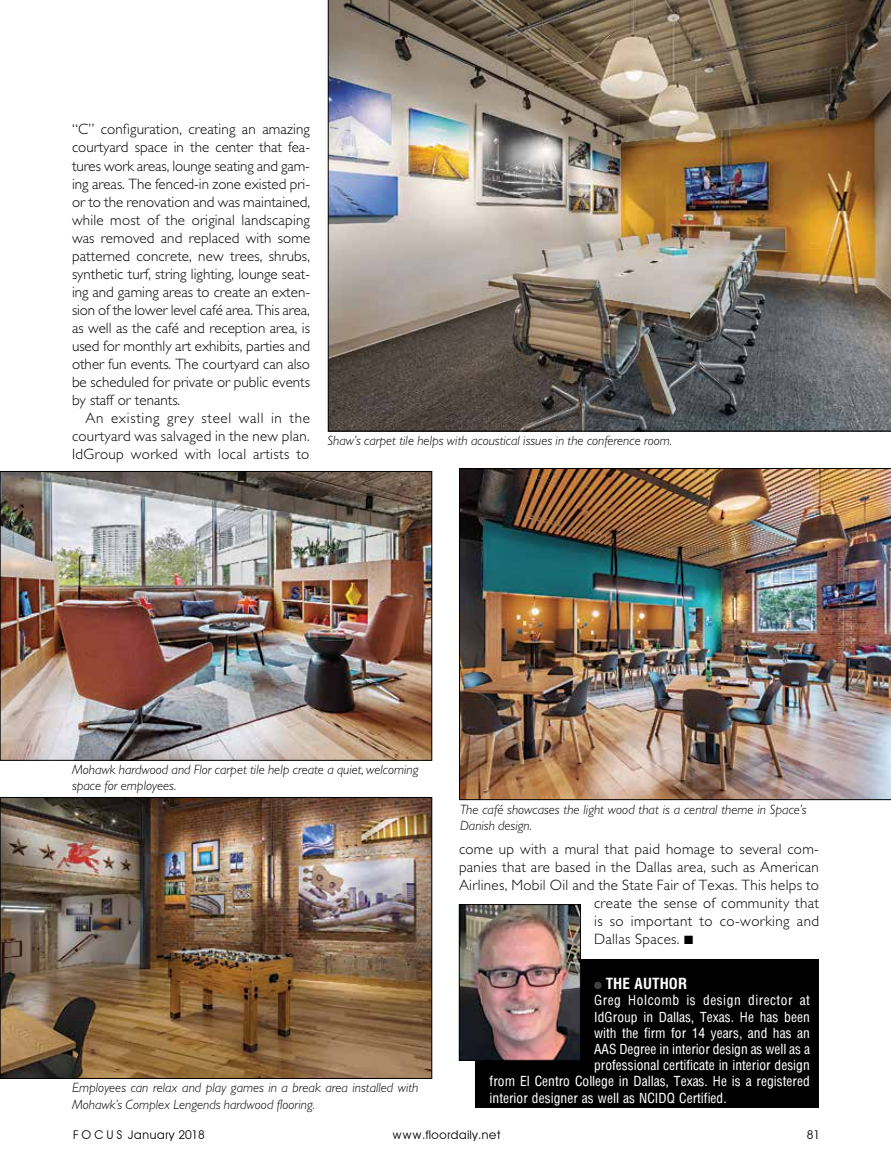
<style>
.page{position:relative;width:891px;height:1175px;background:#fff}
.page>*{position:absolute;margin:0;border:0;box-sizing:border-box;transform-origin:0 0}
.t1{font:300 15px/18px "Gill Sans";letter-spacing:.02em;color:#000;text-align:justify}
.t2{font:700 15px "Arena Condensed";color:#fff}
.t3{font:italic 300 13.5px/16.2px "Gill Sans";color:#000}
.t4{font:13.5px "Arena Condensed";color:#fff}
.t5{font:13.5px "Arena Condensed";letter-spacing:.035em;color:#fff}
.t6{font:12px "Avant Garde";color:#000}
</style>
<div class="page">
<img style="left:2px;top:799px;width:428px;height:277px">
<div style="left:0;top:797px;width:432px;height:281px;border:1px solid #000"></div>
<img style="left:328px;top:0;width:563px;height:431px">
<div style="left:475px;top:958px;width:344px;height:149px;background:#000"></div>
<div style="left:594px;top:981px;width:8px;height:8px;background:#414042;border-radius:50%"></div>
<img style="left:461px;top:906px;width:118px;height:152px">
<div style="left:459px;top:904px;width:122px;height:156px;border:1px solid #000"></div>
<img style="left:2px;top:473px;width:428px;height:285px">
<div style="left:0;top:471px;width:432px;height:289px;border:1px solid #000"></div>
<img style="left:459px;top:468px;width:432px;height:332px">
<p class="t1" style="left:72px;top:120px;width:240px">“C” configuration, creating an amazing courtyard space in the center that fea&shy;tures work areas, lounge seating and gam&shy;ing areas. The fenced-in zone existed pri&shy;or to the renovation and was maintained, while most of the original landscaping was removed and replaced with some patterned concrete, new trees, shrubs, synthetic turf, string lighting, lounge seat&shy;ing and gaming areas to create an exten&shy;sion of the lower level café area. This area, as well as the café and reception area, is used for monthly art exhibits, parties and other fun events. The courtyard can also be scheduled for private or public events by staff or tenants.</p>
<p class="t1" style="left:72px;top:408px;width:240px;text-indent:14px">An existing grey steel wall in the courtyard was salvaged in the new plan.<br>IdGroup worked with local artists to</p>
<p class="t3" style="left:328px;top:432px;width:346px">Shaw’s carpet tile helps with acoustical issues in the conference room.</p>
<p class="t3" style="left:72px;top:761px;width:348px">Mohawk hardwood and Flor carpet tile help create a quiet, welcoming space for employees.</p>
<p class="t3" style="left:72px;top:1079px;width:348px">Employees can relax and play games in a break area installed with<br>Mohawk’s Complex Lengends hardwood flooring.</p>
<p class="t3" style="left:460px;top:801px;width:348px">The café showcases the light wood that is a central theme in Space’s<br>Danish design.</p>
<p class="t1" style="left:459px;top:840px;width:361px">come up with a mural that paid homage to several com-</p>
<p class="t1" style="left:459px;top:858px;width:361px">panies that are based in the Dallas area, such as American</p>
<p class="t1" style="left:459px;top:876px;width:362px">Airlines, Mobil Oil and the State Fair of Texas. This helps to</p>
<p class="t1" style="left:594px;top:894px;width:226px">create the sense of community that</p>
<p class="t1" style="left:594px;top:912px;width:227px">is so important to co-working and</p>
<p class="t1" style="left:594px;top:930px;width:101px">Dallas Spaces. ■</p>
<p class="t2" style="left:606px;top:976px;width:83px">THE AUTHOR</p>
<p class="t5" style="left:594px;top:993px;width:217px">Greg Holcomb is design director at</p>
<p class="t4" style="left:594px;top:1010px;width:217px">IdGroup in Dallas, Texas. He has been</p>
<p class="t4" style="left:594px;top:1026px;width:217px">with the firm for 14 years, and has an</p>
<p class="t4" style="left:594px;top:1042px;width:217px">AAS Degree in interior design as well as a</p>
<p class="t4" style="left:594px;top:1058px;width:217px">professional certificate in interior design</p>
<p class="t4" style="left:490px;top:1074px;width:322px">from El Centro College in Dallas, Texas. He is a registered</p>
<p class="t4" style="left:490px;top:1091px;width:239px">interior designer as well as NCIDQ Certified.</p>
<p class="t6" style="left:73px;top:1127px;width:133px">F O C U S January 2018</p>
<p class="t6" style="left:392px;top:1127px;width:110px">www.floordaily.net</p>
<p class="t6" style="left:807px;top:1127px;width:15px">81</p>
</div>
